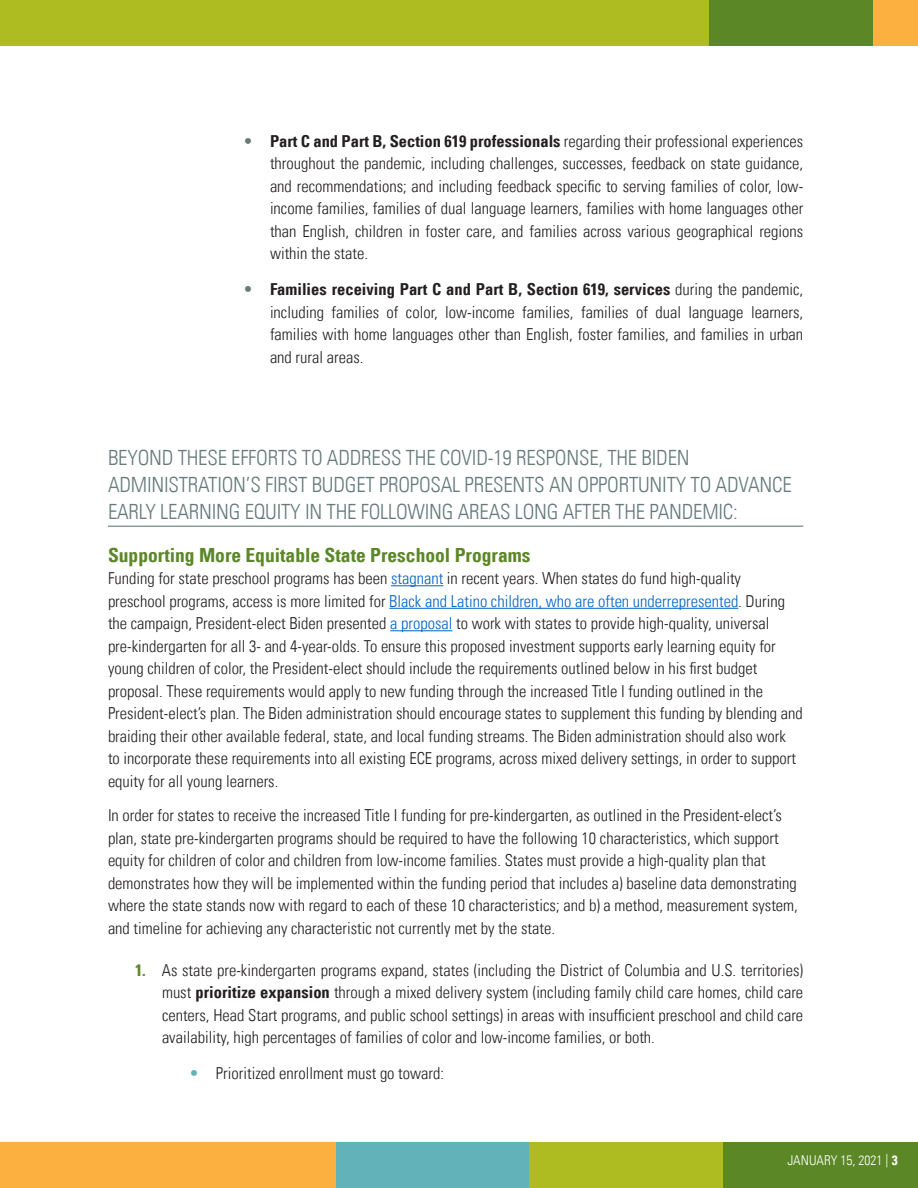
<style>
.page{position:relative;width:918px;height:1188px;background:#fff}
.page>*{position:absolute;margin:0;border:0;box-sizing:border-box;transform-origin:0 0}
.Grey{font:300 condensed 21px/27px "Univers LT";letter-spacing:-.01em;color:#667b7a}
.HEAD{font:700 condensed 19.5px "Univers LT";color:#5c8727}
.List_Paragraph{font:300 condensed 16.5px/22.5px "Univers LT";color:#231f20;text-align:justify}
.t1{font:300 condensed 13.5px "Univers LT";color:#fff}
.s1{color:#667b7a}
.s2{font-weight:700}
.s3{color:#0563c1}
.s4{font-weight:700;color:#5c8727}
.s5{color:#61b2b9}
</style>
<div class="page">
<div style="left:873px;top:0;width:45px;height:45px;background:#fbb03f"></div>
<div style="left:336px;top:1143px;width:194px;height:45px;background:#61b2b9"></div>
<div style="left:530px;top:1143px;width:194px;height:45px;background:#aebc21"></div>
<div style="left:724px;top:1143px;width:194px;height:45px;background:#5c8727"></div>
<div style="left:706px;top:0;width:167px;height:45px;background:#5c8727"></div>
<div style="left:0;top:0;width:709px;height:45px;background:#aebc21"></div>
<div style="left:0;top:1143px;width:336px;height:45px;background:#fbb03f"></div>
<hr style="left:108px;top:526px;width:695px;height:1px;background:#667b7a">
<hr style="left:391px;top:585px;width:52px;height:1px;background:#0563c1">
<hr style="left:389px;top:608px;width:349px;height:1px;background:#0563c1">
<hr style="left:390px;top:630px;width:62px;height:1px;background:#0563c1">
<p class="List_Paragraph" style="left:270px;top:130px;width:535px;text-indent:-27px"><span class="s1">•</span> <span class="s2">Part C and Part B, Section 619 professionals</span> regarding their professional experiences throughout the pandemic, including challenges, successes, feedback on state guidance, and recommendations; and including feedback specific to serving families of color, low&shy;income families, families of dual language learners, families with home languages other than English, children in foster care, and families across various geographical regions within the state.</p>
<p class="List_Paragraph" style="left:270px;top:278px;width:535px;text-indent:-27px"><span class="s1">•</span> <span class="s2">Families receiving Part C and Part B, Section 619, services</span> during the pandemic, including families of color, low-income families, families of dual language learners, families with home languages other than English, foster families, and families in urban and rural areas.</p>
<p class="Grey" style="left:108px;top:444px;width:685px">BEYOND THESE EFFORTS TO ADDRESS THE COVID-19 RESPONSE, THE BIDEN<br>ADMINISTRATION’S FIRST BUDGET PROPOSAL PRESENTS AN OPPORTUNITY TO ADVANCE<br>EARLY LEARNING EQUITY IN THE FOLLOWING AREAS LONG AFTER THE PANDEMIC:</p>
<p class="HEAD" style="left:108px;top:543px;width:424px">Supporting More Equitable State Preschool Programs</p>
<p class="List_Paragraph" style="left:108px;top:567px;width:696px;text-align:left">Funding for state preschool programs has been <span class="s3">stagnant</span> in recent years. When states do fund high-quality preschool programs, access is more limited for <span class="s3">Black and Latino children, who are often underrepresented</span>. During the campaign, President-elect Biden presented <span class="s3">a proposal</span> to work with states to provide high-quality, universal pre-kindergarten for all 3- and 4-year-olds. To ensure this proposed investment supports early learning equity for young children of color, the President-elect should include the requirements outlined below in his first budget proposal. These requirements would apply to new funding through the increased Title I funding outlined in the President-elect’s plan. The Biden administration should encourage states to supplement this funding by blending and braiding their other available federal, state, and local funding streams. The Biden administration should also work<br>to incorporate these requirements into all existing ECE programs, across mixed delivery settings, in order to support equity for all young learners.</p>
<p class="List_Paragraph" style="left:108px;top:804px;width:691px;text-align:left">In order for states to receive the increased Title I funding for pre-kindergarten, as outlined in the President-elect’s plan, state pre-kindergarten programs should be required to have the following 10 characteristics, which support equity for children of color and children from low-income families. States must provide a high-quality plan that demonstrates how they will be implemented within the funding period that includes a) baseline data demonstrating where the state stands now with regard to each of these 10 characteristics; and b) a method, measurement system, and timeline for achieving any characteristic not currently met by the state.</p>
<p class="List_Paragraph" style="left:162px;top:959px;width:643px;text-indent:-27px"><span class="s4">1.</span> As state pre-kindergarten programs expand, states (including the District of Columbia and U.S. territories) must <span class="s2">prioritize expansion</span> through a mixed delivery system (including family child care homes, child care centers, Head Start programs, and public school settings) in areas with insufficient preschool and child care availability, high percentages of families of color and low-income families, or both.</p>
<p class="List_Paragraph" style="left:189px;top:1062px;width:257px"><span class="s5">•</span> Prioritized enrollment must go toward:</p>
<p class="t1" style="left:787px;top:1153px;width:112px">JANUARY 15, 2021 | <span class="s2">3</span></p>
</div>
